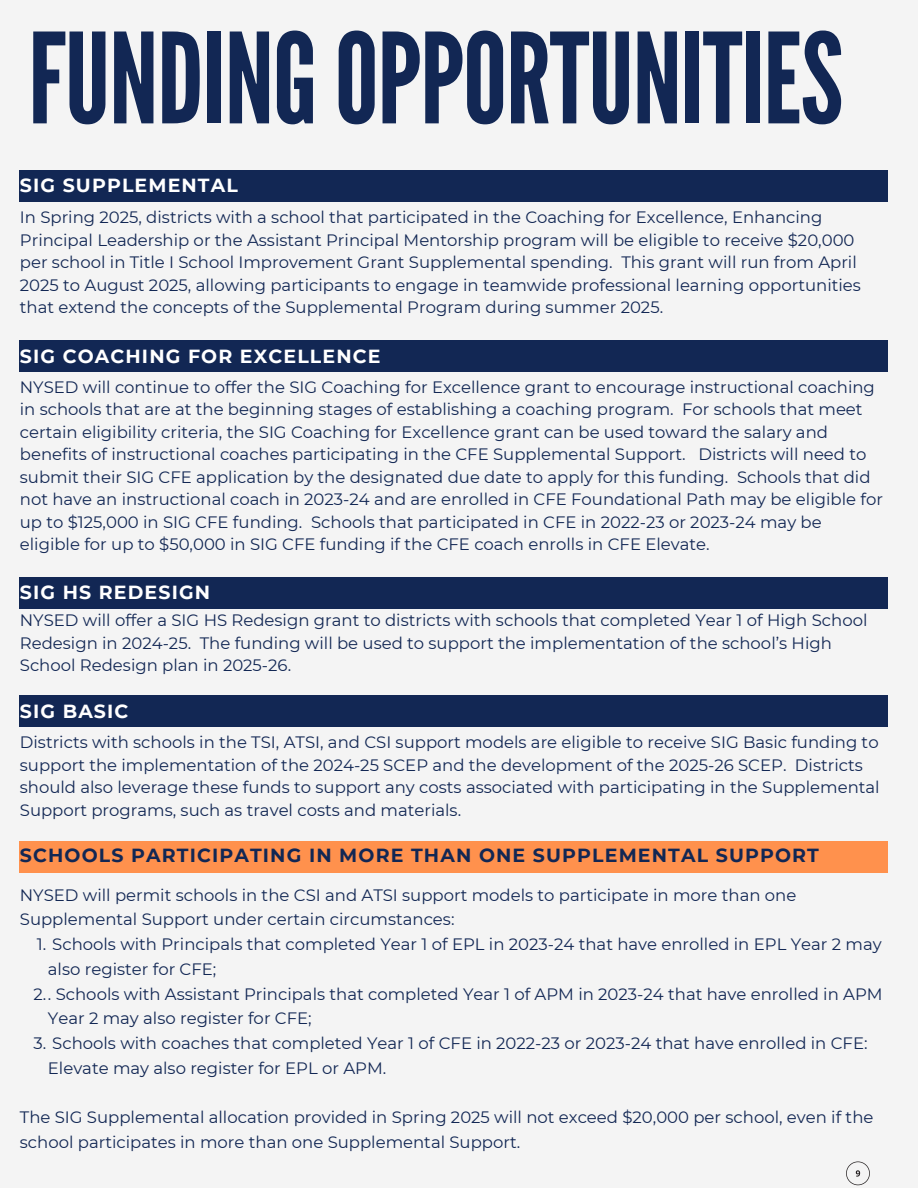
<style>
.page{position:relative;width:918px;height:1188px;background:#f4f4f4}
.page>*{position:absolute;margin:0;border:0;box-sizing:border-box;transform-origin:0 0}
.t1{font:124.95px "League Gothic";letter-spacing:-.01em;color:#122754}
.t2{font:700 18.9px "Montserrat";letter-spacing:.06em;color:#fff}
.t3{font:700 18.9px "Montserrat";letter-spacing:.06em;color:#122754}
.t4{font:16.5px/22.5px "Montserrat";color:#122754}
</style>
<div class="page">
<div style="left:20px;top:170px;width:868px;height:31px;background:#122754"></div>
<div style="left:20px;top:340px;width:868px;height:32px;background:#122754"></div>
<div style="left:20px;top:577px;width:868px;height:32px;background:#122754"></div>
<div style="left:20px;top:695px;width:868px;height:32px;background:#122754"></div>
<div style="left:20px;top:841px;width:868px;height:32px;background:#ff914d"></div>
<svg style="left:846px;top:1161px;width:24px;height:24px"></svg>
<h1 class="t1" style="left:28px;top:7px;width:817px">FUNDING OPPORTUNITIES</h1>
<h2 class="t2" style="left:20px;top:174px;width:220px">SIG SUPPLEMENTAL</h2>
<p class="t4" style="left:20px;top:206px;width:843px">In Spring 2025, districts with a school that participated in the Coaching for Excellence, Enhancing Principal Leadership or the Assistant Principal Mentorship program will be eligible to receive $20,000 per school in Title I School Improvement Grant Supplemental spending. This grant will run from April 2025 to August 2025, allowing participants to engage in teamwide professional learning opportunities that extend the concepts of the Supplemental Program during summer 2025.</p>
<h2 class="t2" style="left:20px;top:344px;width:362px">SIG COACHING FOR EXCELLENCE</h2>
<p class="t4" style="left:20px;top:376px;width:865px">NYSED will continue to offer the SIG Coaching for Excellence grant to encourage instructional coaching in schools that are at the beginning stages of establishing a coaching program. For schools that meet certain eligibility criteria, the SIG Coaching for Excellence grant can be used toward the salary and benefits of instructional coaches participating in the CFE Supplemental Support. Districts will need to submit their SIG CFE application by the designated due date to apply for this funding. Schools that did not have an instructional coach in 2023-24 and are enrolled in CFE Foundational Path may be eligible for up to $125,000 in SIG CFE funding. Schools that participated in CFE in 2022-23 or 2023-24 may be eligible for up to $50,000 in SIG CFE funding if the CFE coach enrolls in CFE Elevate.</p>
<h2 class="t2" style="left:20px;top:581px;width:192px">SIG HS REDESIGN</h2>
<p class="t4" style="left:20px;top:609px;width:849px">NYSED will offer a SIG HS Redesign grant to districts with schools that completed Year 1 of High School<br>Redesign in 2024-25. The funding will be used to support the implementation of the school’s High<br>School Redesign plan in 2025-26.</p>
<h2 class="t2" style="left:20px;top:700px;width:110px">SIG BASIC</h2>
<p class="t4" style="left:20px;top:731px;width:861px">Districts with schools in the TSI, ATSI, and CSI support models are eligible to receive SIG Basic funding to support the implementation of the 2024-25 SCEP and the development of the 2025-26 SCEP. Districts should also leverage these funds to support any costs associated with participating in the Supplemental Support programs, such as travel costs and materials.</p>
<h2 class="t3" style="left:20px;top:843px;width:801px">SCHOOLS PARTICIPATING IN MORE THAN ONE SUPPLEMENTAL SUPPORT</h2>
<p class="t4" style="left:20px;top:882px;width:778px;line-height:24.8px">NYSED will permit schools in the CSI and ATSI support models to participate in more than one<br>Supplemental Support under certain circumstances:</p>
<p class="t4" style="left:48px;top:932px;width:835px;line-height:24.8px;text-indent:-11px">1. Schools with Principals that completed Year 1 of EPL in 2023-24 that have enrolled in EPL Year 2 may also register for CFE;</p>
<p class="t4" style="left:48px;top:981px;width:836px;line-height:24.8px;text-indent:-15px">2.. Schools with Assistant Principals that completed Year 1 of APM in 2023-24 that have enrolled in APM<br>Year 2 may also register for CFE;</p>
<p class="t4" style="left:48px;top:1031px;width:821px;line-height:24.8px;text-indent:-14px">3. Schools with coaches that completed Year 1 of CFE in 2022-23 or 2023-24 that have enrolled in CFE:<br>Elevate may also register for EPL or APM.</p>
<p class="t4" style="left:20px;top:1105px;width:855px;line-height:24.8px">The SIG Supplemental allocation provided in Spring 2025 will not exceed $20,000 per school, even if the school participates in more than one Supplemental Support.</p>
</div>
